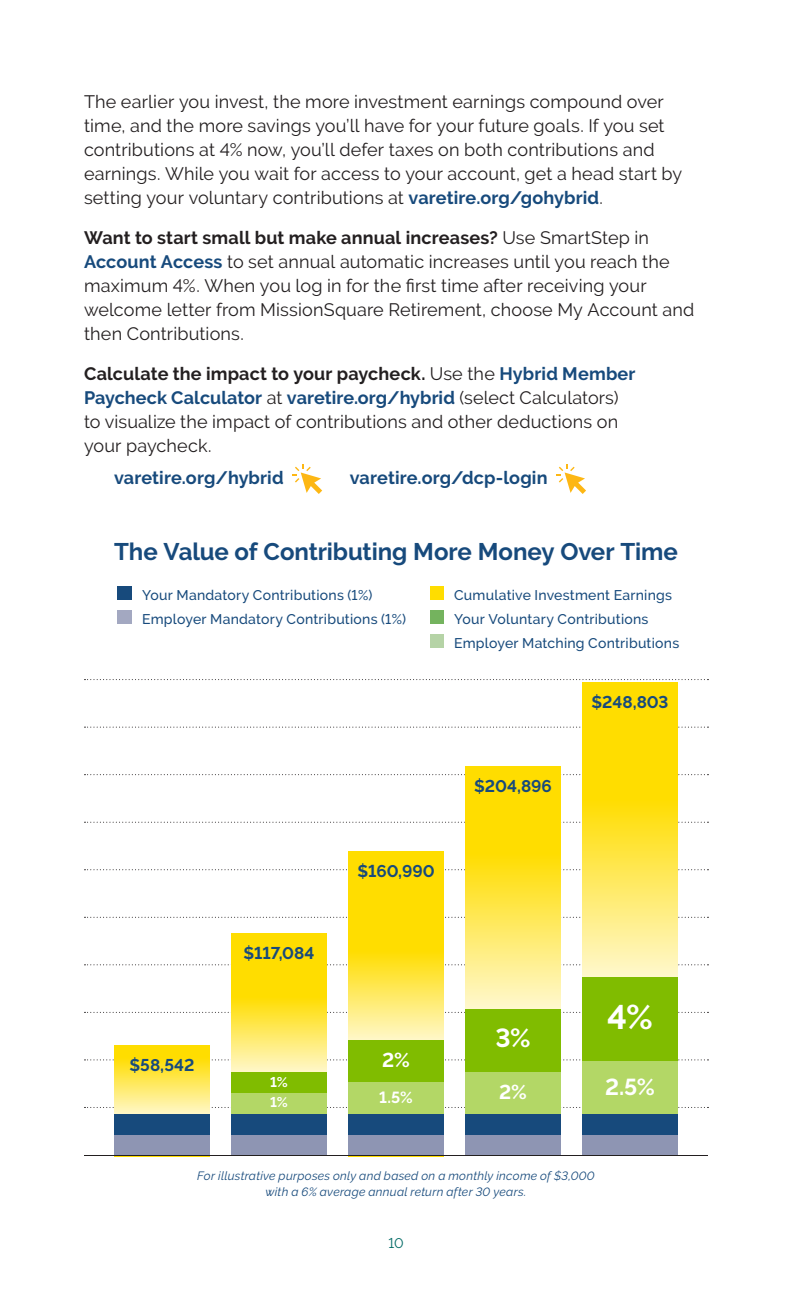
<style>
.page{position:relative;width:792px;height:1296px;background:#fff}
.page>*{position:absolute;margin:0;border:0;box-sizing:border-box;transform-origin:0 0}
.t1{font:700 34px "Raleway";color:#fff}
.t2{font:700 26px "Raleway";color:#fff}
.t3{font:700 24px "Raleway";letter-spacing:-.005em;color:#174a7c}
.t4{font:700 23px "Raleway";color:#fff}
.t5{font:700 20px "Raleway";color:#fff}
.t6{font:18px/24px "Raleway";letter-spacing:.01em;color:#231f20}
.t7{font:700 18px "Raleway";letter-spacing:.005em;color:#174a7c}
.t8{font:700 17px "Raleway";color:#174a7c}
.t9{font:700 16px "Raleway";color:#fff}
.t10{font:500 14px/24px "Raleway";letter-spacing:.015em;color:#174a7c}
.t11{font:700 14px "Raleway";color:#fff}
.t12{font:14px "Raleway";color:#006a65}
.t13{font:italic 12px/16px "Raleway";letter-spacing:.02em;color:#174a7c;text-align:center}
.s1{font-weight:700;color:#174a7c}
.s2{font-weight:700}
</style>
<div class="page">
<svg style="left:84px;top:1107px;width:625px;height:1px"></svg>
<svg style="left:84px;top:1059px;width:625px;height:1px"></svg>
<svg style="left:84px;top:1012px;width:625px;height:1px"></svg>
<svg style="left:84px;top:964px;width:625px;height:1px"></svg>
<svg style="left:84px;top:917px;width:625px;height:1px"></svg>
<svg style="left:84px;top:869px;width:625px;height:1px"></svg>
<svg style="left:84px;top:822px;width:625px;height:1px"></svg>
<svg style="left:84px;top:774px;width:625px;height:1px"></svg>
<svg style="left:84px;top:727px;width:625px;height:1px"></svg>
<svg style="left:84px;top:679px;width:625px;height:1px"></svg>
<div style="left:114px;top:1045px;width:96px;height:111px;background:#fd0"></div>
<svg style="left:114px;top:1061px;width:96px;height:53px;background:#ffea6a"></svg>
<div style="left:582px;top:682px;width:96px;height:474px;background:#fd0"></div>
<svg style="left:582px;top:808px;width:96px;height:169px;background:#ffea6b"></svg>
<div style="left:465px;top:766px;width:96px;height:390px;background:#fd0"></div>
<svg style="left:465px;top:862px;width:96px;height:147px;background:#ffeb6d"></svg>
<div style="left:348px;top:851px;width:96px;height:305px;background:#fd0"></div>
<svg style="left:348px;top:956px;width:96px;height:84px;background:#ffea6a"></svg>
<div style="left:231px;top:933px;width:96px;height:223px;background:#fd0"></div>
<svg style="left:231px;top:1001px;width:96px;height:71px;background:#ffea6a"></svg>
<svg style="left:292px;top:464px;width:30px;height:30px"></svg>
<svg style="left:556px;top:464px;width:30px;height:30px"></svg>
<div style="left:118px;top:586px;width:14px;height:14px;background:#174a7c"></div>
<div style="left:430px;top:586px;width:14px;height:14px;background:#fd0"></div>
<div style="left:118px;top:610px;width:14px;height:14px;background:#a3a8c1"></div>
<div style="left:430px;top:610px;width:14px;height:14px;background:#74b35e"></div>
<div style="left:430px;top:634px;width:14px;height:14px;background:#b5d3a6"></div>
<div style="left:348px;top:1040px;width:96px;height:42px;background:#80bc00"></div>
<div style="left:582px;top:977px;width:96px;height:84px;background:#80bc00"></div>
<div style="left:465px;top:1009px;width:96px;height:63px;background:#80bc00"></div>
<div style="left:231px;top:1072px;width:96px;height:21px;background:#80bc00"></div>
<div style="left:348px;top:1082px;width:96px;height:32px;background:#b3d766"></div>
<div style="left:465px;top:1072px;width:96px;height:42px;background:#b3d766"></div>
<div style="left:231px;top:1093px;width:96px;height:21px;background:#b3d766"></div>
<div style="left:114px;top:1114px;width:96px;height:21px;background:#174a7c"></div>
<div style="left:231px;top:1114px;width:96px;height:21px;background:#174a7c"></div>
<div style="left:348px;top:1114px;width:96px;height:21px;background:#174a7c"></div>
<div style="left:465px;top:1114px;width:96px;height:21px;background:#174a7c"></div>
<div style="left:582px;top:1114px;width:96px;height:21px;background:#174a7c"></div>
<div style="left:114px;top:1135px;width:96px;height:21px;background:#8e95b3"></div>
<div style="left:231px;top:1135px;width:96px;height:21px;background:#8e95b3"></div>
<div style="left:348px;top:1135px;width:96px;height:21px;background:#8e95b3"></div>
<div style="left:465px;top:1135px;width:96px;height:21px;background:#8e95b3"></div>
<div style="left:582px;top:1135px;width:96px;height:21px;background:#8e95b3"></div>
<hr style="left:84px;top:1155px;width:624px;height:1px;background:#231f20">
<div style="left:582px;top:1061px;width:96px;height:53px;background:#b3d766"></div>
<p class="t6" style="left:84px;top:90px;width:600px">The earlier you invest, the more investment earnings compound over time, and the more savings you’ll have for your future goals. If you set contributions at 4% now, you’ll defer taxes on both contributions and earnings. While you wait for access to your account, get a head start by setting your voluntary contributions at <span class="s1">varetire.org/gohybrid</span>.</p>
<p class="t6" style="left:84px;top:226px;width:612px"><span class="s2">Want to start small but make annual increases?</span> Use SmartStep in <span class="s1">Account Access</span> to set annual automatic increases until you reach the maximum 4%. When you log in for the first time after receiving your welcome letter from MissionSquare Retirement, choose My Account and then Contributions.</p>
<p class="t6" style="left:84px;top:362px;width:553px"><span class="s2">Calculate the impact to your paycheck.</span> Use the <span class="s1">Hybrid Member Paycheck Calculator</span> at <span class="s1">varetire.org/hybrid</span> (select Calculators) to visualize the impact of contributions and other deductions on your paycheck.</p>
<p class="t7" style="left:114px;top:467px;width:171px">varetire.org/hybrid</p>
<p class="t7" style="left:350px;top:467px;width:199px">varetire.org/dcp-login</p>
<h3 class="t3" style="left:114px;top:538px;width:565px">The Value of Contributing More Money Over Time</h3>
<p class="t10" style="left:142px;top:583px;width:232px">Your Mandatory Contributions (1%)</p>
<p class="t10" style="left:454px;top:583px;width:219px">Cumulative Investment Earnings</p>
<p class="t10" style="left:142px;top:607px;width:265px">Employer Mandatory Contributions (1%)</p>
<p class="t10" style="left:454px;top:607px;width:227px">Your Voluntary Contributions<br>Employer Matching Contributions</p>
<p class="t8" style="left:129px;top:1055px;width:67px">$58,542</p>
<p class="t8" style="left:243px;top:943px;width:73px">$117,084</p>
<p class="t11" style="left:270px;top:1074px;width:19px">1%</p>
<p class="t11" style="left:270px;top:1094px;width:19px">1%</p>
<p class="t8" style="left:357px;top:862px;width:79px">$160,990</p>
<p class="t8" style="left:474px;top:776px;width:79px">$204,896</p>
<p class="t8" style="left:592px;top:693px;width:78px">$248,803</p>
<p class="t5" style="left:382px;top:1049px;width:29px">2%</p>
<h2 class="t2" style="left:495px;top:1023px;width:37px">3%</h2>
<p class="t9" style="left:379px;top:1088px;width:35px">1.5%</p>
<p class="t5" style="left:499px;top:1080px;width:29px">2%</p>
<h1 class="t1" style="left:607px;top:998px;width:47px">4%</h1>
<p class="t4" style="left:605px;top:1074px;width:51px">2.5%</p>
<p class="t13" style="left:197px;top:1168px;width:399px">For illustrative purposes only and based on a monthly income of $3,000 with a 6% average annual return after 30 years.</p>
<p class="t12" style="left:388px;top:1235px;width:17px">10</p>
</div>
